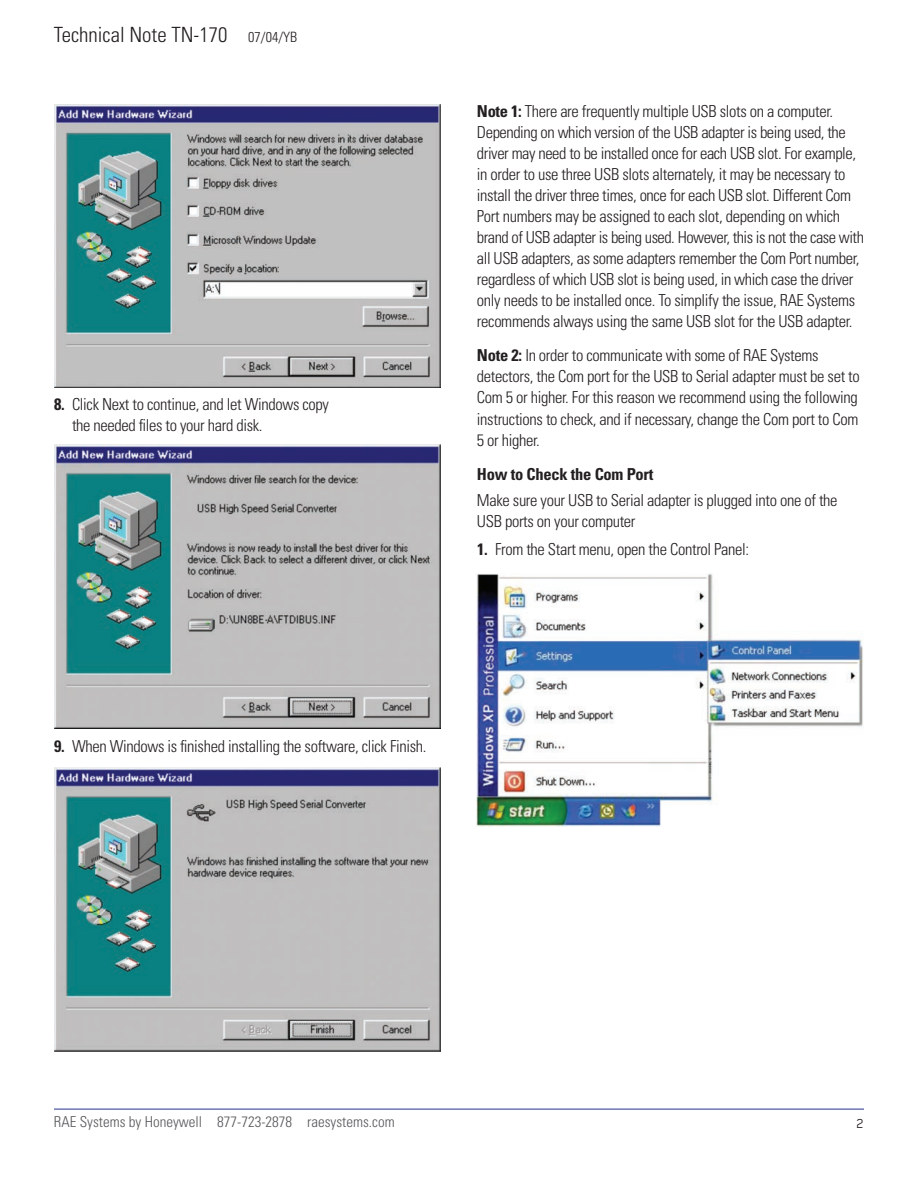
<style>
.page{position:relative;width:918px;height:1188px;background:#fff}
.page>*{position:absolute;margin:0;border:0;box-sizing:border-box;transform-origin:0 0}
.t1{font:300 condensed 21px "Univers LT Std";color:#231f20}
.body_bold{font:300 condensed 16.5px/21px "Univers LT Std";letter-spacing:-.02em;color:#231f20}
.body_copy{font:300 condensed 16.5px/21px "Univers LT Std";letter-spacing:-.02em;color:#231f20}
.heading_2{font:700 condensed 16.5px "Univers LT Std";letter-spacing:-.015em;color:#231f20}
.t2{font:300 condensed 15px "Univers LT Std";color:#57585a}
.t3{font:15px "Blender";color:#231f20}
.s1{font-size:14.25px}
.s2{font-weight:700}
</style>
<div class="page">
<hr style="left:54px;top:1109px;width:810px;height:1px;background:#24318b">
<img style="left:54px;top:105px;width:387px;height:282px">
<img style="left:54px;top:445px;width:387px;height:283px">
<img style="left:54px;top:767px;width:387px;height:284px">
<img style="left:477px;top:574px;width:386px;height:253px">
<p class="t1" style="left:54px;top:22px;width:245px">Technical Note TN-170 <span class="s1">07/04/YB</span></p>
<p class="body_bold" style="left:72px;top:393px;width:259px;text-indent:-18px"><span class="s2">8.</span> Click Next to continue, and let Windows copy the needed files to your hard disk.</p>
<p class="body_bold" style="left:477px;top:101px;width:389px"><span class="s2">Note 1:</span> There are frequently multiple USB slots on a computer.<br>Depending on which version of the USB adapter is being used, the driver may need to be installed once for each USB slot. For example, in order to use three USB slots alternately, it may be necessary to install the driver three times, once for each USB slot. Different Com Port numbers may be assigned to each slot, depending on which brand of USB adapter is being used. However, this is not the case with all USB adapters, as some adapters remember the Com Port number, regardless of which USB slot is being used, in which case the driver only needs to be installed once. To simplify the issue, RAE Systems recommends always using the same USB slot for the USB adapter.</p>
<p class="body_bold" style="left:477px;top:345px;width:384px"><span class="s2">Note 2:</span> In order to communicate with some of RAE Systems detectors, the Com port for the USB to Serial adapter must be set to Com 5 or higher. For this reason we recommend using the following instructions to check, and if necessary, change the Com port to Com 5 or higher.</p>
<p class="heading_2" style="left:477px;top:464px;width:178px">How to Check the Com Port</p>
<p class="body_copy" style="left:477px;top:489px;width:362px">Make sure your USB to Serial adapter is plugged into one of the<br>USB ports on your computer</p>
<p class="body_bold" style="left:477px;top:539px;width:274px"><span class="s2">1.</span> From the Start menu, open the Control Panel:</p>
<p class="body_bold" style="left:54px;top:735px;width:374px"><span class="s2">9.</span> When Windows is finished installing the software, click Finish.</p>
<p class="t2" style="left:54px;top:1113px;width:342px">RAE Systems by Honeywell 877-723-2878 raesystems.com</p>
<p class="t3" style="left:856px;top:1115px;width:9px">2</p>
</div>
